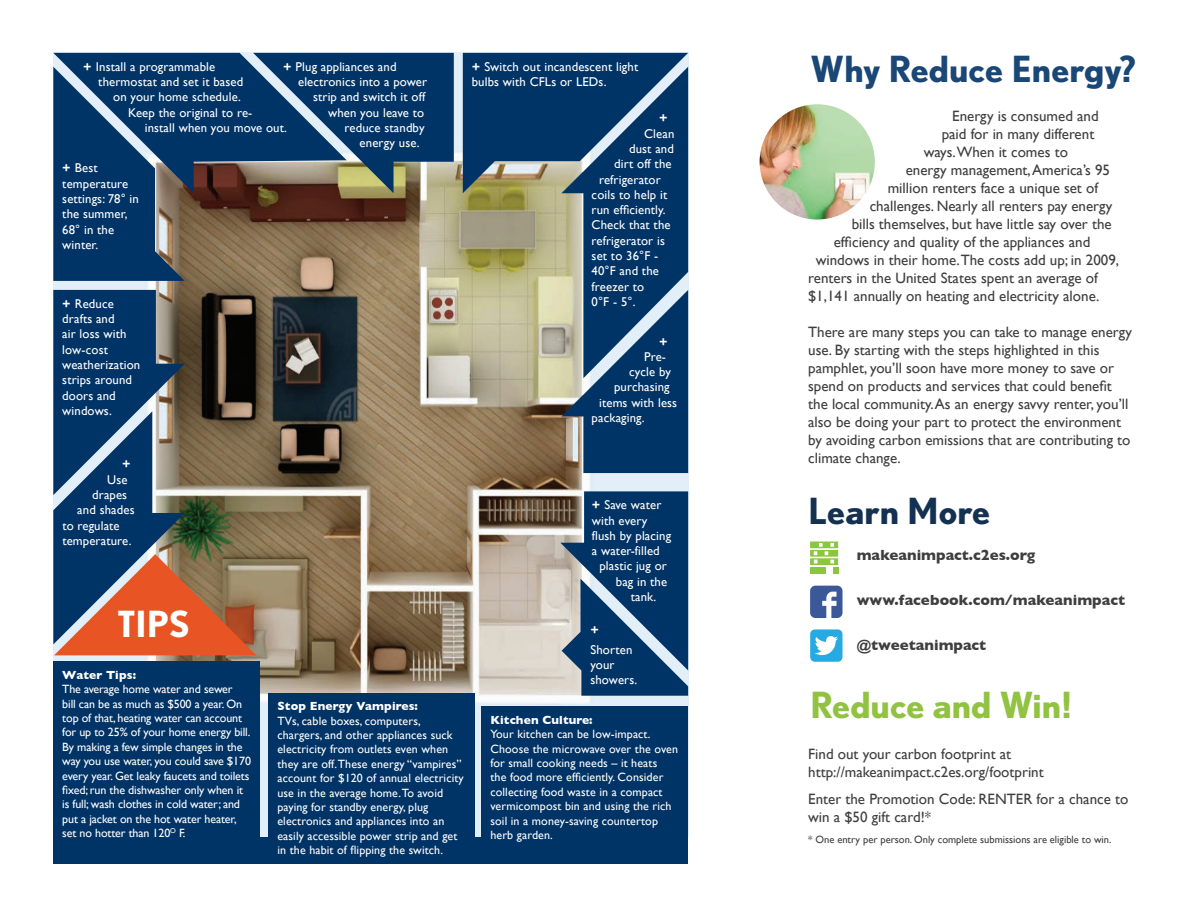
<style>
.page{position:relative;width:1188px;height:918px;background:#fff}
.page>*{position:absolute;margin:0;border:0;box-sizing:border-box;transform-origin:0 0}
.t1{font:700 36px "Nobel";color:#1a4775}
.t2{font:700 36px "Nobel";color:#91c242}
.t3{font:700 36px "Nobel";color:#143152}
.t4{font:700 36px "Nobel";color:#fff}
.t5{font:15px/18px "Gill Sans";color:#3e3e3f}
.t6{font:700 15px "Gill Sans";color:#3e3e3f}
.t7{font:12.75px/15.3px "Gill Sans";letter-spacing:.01em;color:#fff}
.t8{font:700 12.75px "Gill Sans";color:#fff}
.t9{font:12px/14.4px "Gill Sans";letter-spacing:.01em;color:#fff}
.t10{font:12px/14.4px "Gill Sans";letter-spacing:-.01em;color:#fff}
.t11{font:700 12px "Gill Sans";letter-spacing:.01em;color:#fff}
.t12{font:10.5px "Gill Sans";color:#3e3e3f}
.s1{font-weight:700}
</style>
<div class="page">
<img style="left:53px;top:53px;width:635px;height:783px">
<svg style="left:463px;top:53px;width:225px;height:420px"></svg>
<svg style="left:53px;top:53px;width:401px;height:228px"></svg>
<svg style="left:560px;top:491px;width:128px;height:205px"></svg>
<div style="left:53px;top:662px;width:207px;height:202px;background:#036"></div>
<div style="left:268px;top:693px;width:207px;height:171px;background:#036"></div>
<div style="left:481px;top:706px;width:207px;height:158px;background:#036"></div>
<svg style="left:53px;top:290px;width:203px;height:365px"></svg>
<svg style="left:810px;top:586px;width:33px;height:32px"></svg>
<svg style="left:810px;top:629px;width:33px;height:33px"></svg>
<img style="left:760px;top:104px;width:115px;height:116px;border-radius:58px">
<svg style="left:810px;top:542px;width:28px;height:31px"></svg>
<p class="t7" style="left:283px;top:59px;width:115px"><span class="s1">+</span> Plug appliances and</p>
<p class="t7" style="left:298px;top:74px;width:131px">electronics into a power</p>
<p class="t7" style="left:313px;top:89px;width:114px">strip and switch it off</p>
<p class="t7" style="left:328px;top:104px;width:98px">when you leave to</p>
<p class="t7" style="left:345px;top:120px;width:81px">reduce standby</p>
<p class="t7" style="left:360px;top:135px;width:62px">energy use.</p>
<p class="t7" style="left:83px;top:59px;width:133px"><span class="s1">+</span> Install a programmable</p>
<p class="t7" style="left:98px;top:74px;width:146px">thermostat and set it based</p>
<p class="t7" style="left:113px;top:89px;width:129px">on your home schedule.</p>
<p class="t7" style="left:128px;top:104px;width:126px">Keep the original to re-</p>
<p class="t7" style="left:145px;top:120px;width:144px">install when you move out.</p>
<p class="t7" style="left:62px;top:160px;width:78px"><span class="s1">+</span> Best temperature settings: 78° in the summer,<br>68° in the winter.</p>
<p class="t7" style="left:62px;top:296px;width:79px"><span class="s1">+</span> Reduce drafts and<br>air loss with low-cost weatherization strips around doors and windows.</p>
<p class="t8" style="left:122px;top:457px;width:10px">+</p>
<p class="t7" style="left:107px;top:472px;width:22px">Use</p>
<p class="t7" style="left:92px;top:487px;width:36px">drapes</p>
<p class="t7" style="left:77px;top:502px;width:59px">and shades</p>
<p class="t7" style="left:62px;top:518px;width:59px">to regulate</p>
<p class="t7" style="left:62px;top:533px;width:71px">temperature.</p>
<p class="t4" style="left:117px;top:603px;width:75px">TIPS</p>
<p class="t7" style="left:472px;top:59px;width:168px"><span class="s1">+</span> Switch out incandescent light bulbs with CFLs or LEDs.</p>
<p class="t8" style="left:659px;top:111px;width:10px">+</p>
<p class="t7" style="left:644px;top:126px;width:32px">Clean</p>
<p class="t7" style="left:629px;top:141px;width:46px">dust and</p>
<p class="t7" style="left:614px;top:156px;width:59px">dirt off the</p>
<p class="t7" style="left:599px;top:171px;width:63px">refrigerator</p>
<p class="t7" style="left:592px;top:187px;width:77px">coils to help it</p>
<p class="t7" style="left:592px;top:202px;width:75px">run efficiently.</p>
<p class="t7" style="left:592px;top:217px;width:80px">Check that the</p>
<p class="t7" style="left:592px;top:233px;width:75px">refrigerator is</p>
<p class="t7" style="left:592px;top:248px;width:68px">set to 36°F -</p>
<p class="t7" style="left:592px;top:263px;width:69px">40°F and the</p>
<p class="t7" style="left:592px;top:279px;width:54px">freezer to</p>
<p class="t7" style="left:592px;top:294px;width:45px">0°F - 5°.</p>
<p class="t8" style="left:659px;top:334px;width:10px">+</p>
<p class="t7" style="left:644px;top:349px;width:23px">Pre-</p>
<p class="t7" style="left:629px;top:364px;width:43px">cycle by</p>
<p class="t7" style="left:614px;top:379px;width:57px">purchasing</p>
<p class="t7" style="left:599px;top:395px;width:80px">items with less</p>
<p class="t7" style="left:592px;top:410px;width:54px">packaging.</p>
<p class="t7" style="left:592px;top:497px;width:71px"><span class="s1">+</span> Save water</p>
<p class="t7" style="left:592px;top:512px;width:57px">with every</p>
<p class="t7" style="left:592px;top:528px;width:81px">flush by placing</p>
<p class="t7" style="left:592px;top:543px;width:69px">a water-filled</p>
<p class="t7" style="left:599px;top:558px;width:69px">plastic jug or</p>
<p class="t7" style="left:616px;top:574px;width:53px">bag in the</p>
<p class="t7" style="left:631px;top:589px;width:27px">tank.</p>
<p class="t8" style="left:590px;top:622px;width:10px">+</p>
<p class="t7" style="left:590px;top:641px;width:44px">Shorten your</p>
<p class="t11" style="left:62px;top:668px;width:75px">Water Tips:</p>
<p class="t7" style="left:590px;top:672px;width:48px">showers.</p>
<p class="t10" style="left:62px;top:682px;width:190px">The average home water and sewer<br>bill can be as much as $500 a year. On top of that, heating water can account for up to 25% of your home energy bill.<br>By making a few simple changes in the way you use water, you could save $170 every year. Get leaky faucets and toilets fixed; run the dishwasher only when it is full; wash clothes in cold water; and put a jacket on the hot water heater, set no hotter than 120<sup>O</sup> F.</p>
<p class="t9" style="left:277px;top:699px;width:188px"><span class="s1">Stop Energy Vampires:<br></span>TVs, cable boxes, computers, chargers, and other appliances suck electricity from outlets even when they are off. These energy “vampires” account for $120 of annual electricity use in the average home. To avoid paying for standby energy, plug electronics and appliances into an easily accessible power strip and get in the habit of flipping the switch.</p>
<p class="t9" style="left:490px;top:712px;width:189px"><span class="s1">Kitchen Culture:<br></span>Your kitchen can be low-impact.<br>Choose the microwave over the oven for small cooking needs – it heats<br>the food more efficiently. Consider collecting food waste in a compact vermicompost bin and using the rich soil in a money-saving countertop herb garden.</p>
<p class="t1" style="left:810px;top:47px;width:327px">Why Reduce Energy?</p>
<p class="t5" style="left:952px;top:107px;width:148px">Energy is consumed and</p>
<p class="t5" style="left:942px;top:125px;width:154px">paid for in many different</p>
<p class="t5" style="left:924px;top:143px;width:146px">ways.When it comes to</p>
<p class="t5" style="left:906px;top:161px;width:206px">energy management, America’s 95</p>
<p class="t5" style="left:888px;top:179px;width:212px">million renters face a unique set of</p>
<p class="t5" style="left:870px;top:197px;width:244px">challenges. Nearly all renters pay energy</p>
<p class="t5" style="left:852px;top:215px;width:262px">bills themselves, but have little say over the</p>
<p class="t5" style="left:834px;top:233px;width:258px">efficiency and quality of the appliances and</p>
<p class="t5" style="left:816px;top:251px;width:305px">windows in their home.The costs add up; in 2009,</p>
<p class="t5" style="left:808px;top:269px;width:291px">renters in the United States spent an average of</p>
<p class="t5" style="left:808px;top:287px;width:293px">$1,141 annually on heating and electricity alone.</p>
<p class="t5" style="left:808px;top:323px;width:325px">There are many steps you can take to manage energy use. By starting with the steps highlighted in this pamphlet, you’ll soon have more money to save or spend on products and services that could benefit the local community. As an energy savvy renter, you’ll also be doing your part to protect the environment by avoiding carbon emissions that are contributing to climate change.</p>
<p class="t3" style="left:808px;top:490px;width:184px">Learn More</p>
<p class="t6" style="left:857px;top:547px;width:180px">makeanimpact.c2es.org</p>
<p class="t6" style="left:857px;top:592px;width:270px">www.facebook.com/makeanimpact</p>
<p class="t6" style="left:857px;top:637px;width:131px">@tweetanimpact</p>
<p class="t2" style="left:810px;top:683px;width:264px">Reduce and Win!</p>
<p class="t5" style="left:808px;top:745px;width:237px">Find out your carbon footprint at http://makeanimpact.c2es.org/footprint</p>
<p class="t5" style="left:808px;top:790px;width:322px">Enter the Promotion Code: RENTER for a chance to win a $50 gift card!*</p>
<p class="t12" style="left:808px;top:834px;width:305px">* One entry per person. Only complete submissions are eligible to win.</p>
</div>
